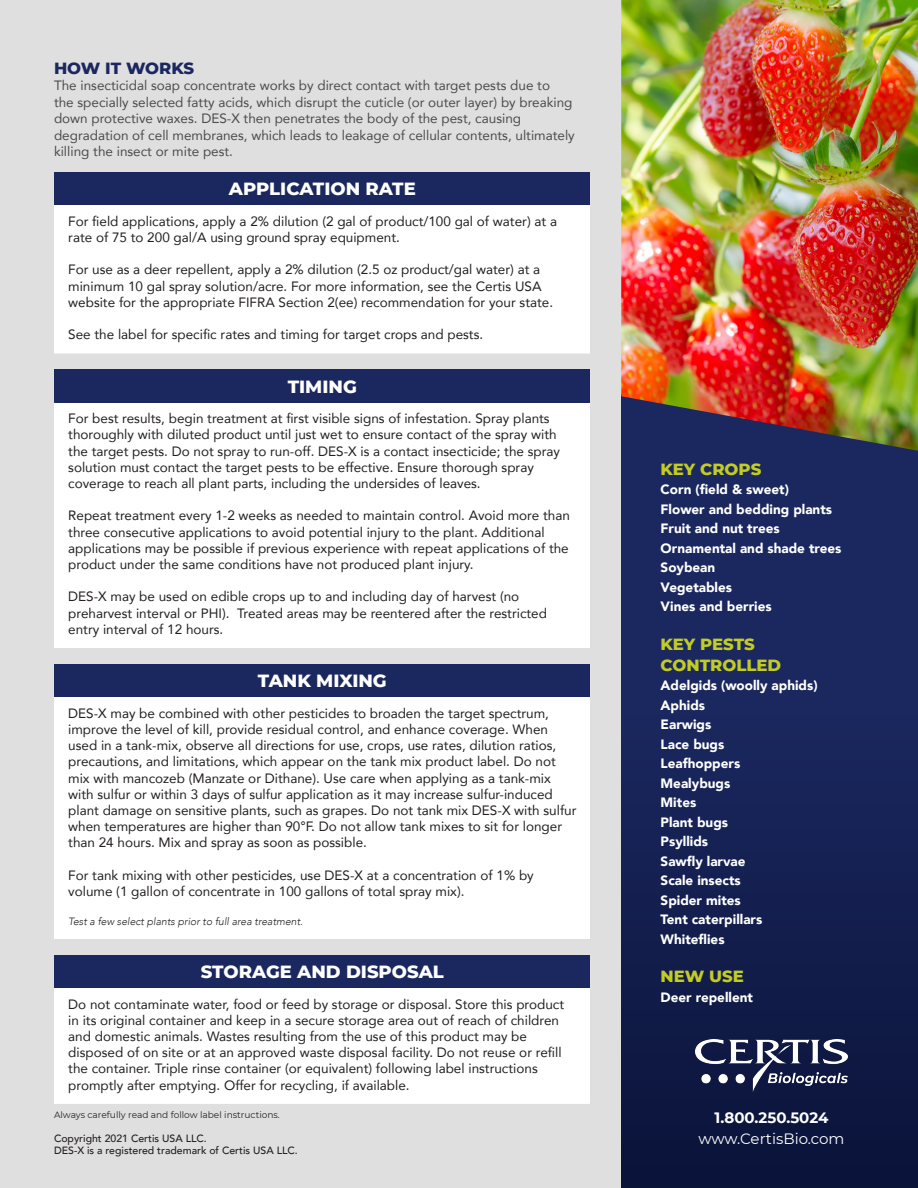
<style>
.page{position:relative;width:918px;height:1188px;background:#e0dfe0}
.page>*{position:absolute;margin:0;border:0;box-sizing:border-box;transform-origin:0 0}
.t1{font:800 18px "Montserrat";color:#fff}
.t2{font:800 16.5px "Montserrat";color:#c2cc21}
.t3{font:800 16.5px "Montserrat";color:#1b285f}
.t4{font:15px "Montserrat";color:#fff}
.t5{font:700 15px "Montserrat";color:#fff}
.t6{font:13.5px/16.2px "Avenir";color:#231f20}
.t7{font:13.5px/16.5px "Avenir";color:#4b4b4b}
.t8{font:900 13.5px "Avenir";color:#fff}
.t9{font:500 10.5px/12px "Avenir";color:#231f20}
.t10{font:italic 300 10.5px "Avenir";color:#231f20}
.t11{font:9px "Montserrat";color:#231f20}
</style>
<div class="page">
<div style="left:621px;top:394px;width:297px;height:794px;background:#1b285f"></div>
<div style="left:621px;top:711px;width:297px;height:477px;background:linear-gradient(to bottom,#1b285f,#0a1338)"></div>
<div style="left:55px;top:172px;width:535px;height:34px;background:#1b285f"></div>
<div style="left:55px;top:206px;width:535px;height:147px;background:#fff"></div>
<hr style="left:54px;top:206px;width:2px;height:146px;background:#fff">
<hr style="left:54px;top:352px;width:536px;height:1px;background:#fff">
<div style="left:55px;top:664px;width:535px;height:33px;background:#1b285f"></div>
<div style="left:55px;top:697px;width:535px;height:241px;background:#fff"></div>
<hr style="left:54px;top:697px;width:2px;height:240px;background:#fff">
<hr style="left:54px;top:937px;width:536px;height:2px;background:#fff">
<div style="left:55px;top:955px;width:535px;height:33px;background:#1b285f"></div>
<div style="left:55px;top:988px;width:535px;height:115px;background:#fff"></div>
<hr style="left:54px;top:988px;width:2px;height:114px;background:#fff">
<hr style="left:54px;top:1102px;width:536px;height:2px;background:#fff">
<img style="left:621px;top:0;width:297px;height:451px">
<div style="left:55px;top:369px;width:535px;height:34px;background:#1b285f"></div>
<div style="left:55px;top:403px;width:535px;height:244px;background:#fff"></div>
<hr style="left:54px;top:403px;width:2px;height:244px;background:#fff">
<hr style="left:54px;top:647px;width:536px;height:1px;background:#fff">
<img style="left:695px;top:1040px;width:153px;height:52px">
<p class="t3" style="left:54px;top:56px;width:142px">HOW IT WORKS</p>
<p class="t7" style="left:54px;top:77px;width:522px">The insecticidal soap concentrate works by direct contact with target pests due to<br>the specially selected fatty acids, which disrupt the cuticle (or outer layer) by breaking down protective waxes. DES-X then penetrates the body of the pest, causing degradation of cell membranes, which leads to leakage of cellular contents, ultimately killing the insect or mite pest.</p>
<p class="t1" style="left:229px;top:176px;width:188px">APPLICATION RATE</p>
<p class="t6" style="left:68px;top:213px;width:490px">For field applications, apply a 2% dilution (2 gal of product/100 gal of water) at a rate of 75 to 200 gal/A using ground spray equipment.</p>
<p class="t6" style="left:68px;top:261px;width:486px">For use as a deer repellent, apply a 2% dilution (2.5 oz product/gal water) at a minimum 10 gal spray solution/acre. For more information, see the Certis USA website for the appropriate FIFRA Section 2(ee) recommendation for your state.</p>
<p class="t6" style="left:68px;top:326px;width:416px">See the label for specific rates and timing for target crops and pests.</p>
<p class="t1" style="left:288px;top:373px;width:71px">TIMING</p>
<p class="t6" style="left:68px;top:410px;width:493px">For best results, begin treatment at first visible signs of infestation. Spray plants thoroughly with diluted product until just wet to ensure contact of the spray with the target pests. Do not spray to run-off. DES-X is a contact insecticide; the spray solution must contact the target pests to be effective. Ensure thorough spray coverage to reach all plant parts, including the undersides of leaves.</p>
<p class="t6" style="left:68px;top:507px;width:503px">Repeat treatment every 1-2 weeks as needed to maintain control. Avoid more than three consecutive applications to avoid potential injury to the plant. Additional applications may be possible if previous experience with repeat applications of the product under the same conditions have not produced plant injury.</p>
<p class="t6" style="left:68px;top:588px;width:480px">DES-X may be used on edible crops up to and including day of harvest (no preharvest interval or PHI). Treated areas may be reentered after the restricted entry interval of 12 hours.</p>
<p class="t1" style="left:258px;top:668px;width:130px">TANK MIXING</p>
<p class="t6" style="left:68px;top:705px;width:510px">DES-X may be combined with other pesticides to broaden the target spectrum, improve the level of kill, provide residual control, and enhance coverage. When used in a tank-mix, observe all directions for use, crops, use rates, dilution ratios, precautions, and limitations, which appear on the tank mix product label. Do not mix with mancozeb (Manzate or Dithane). Use care when applying as a tank-mix with sulfur or within 3 days of sulfur application as it may increase sulfur-induced plant damage on sensitive plants, such as grapes. Do not tank mix DES-X with sulfur when temperatures are higher than 90°F. Do not allow tank mixes to sit for longer than 24 hours. Mix and spray as soon as possible.</p>
<p class="t6" style="left:68px;top:867px;width:467px">For tank mixing with other pesticides, use DES-X at a concentration of 1% by volume (1 gallon of concentrate in 100 gallons of total spray mix).</p>
<p class="t10" style="left:68px;top:915px;width:236px">Test a few select plants prior to full area treatment.</p>
<p class="t1" style="left:201px;top:958px;width:245px">STORAGE AND DISPOSAL</p>
<p class="t6" style="left:68px;top:995px;width:497px">Do not contaminate water, food or feed by storage or disposal. Store this product in its original container and keep in a secure storage area out of reach of children and domestic animals. Wastes resulting from the use of this product may be disposed of on site or at an approved waste disposal facility. Do not reuse or refill the container. Triple rinse container (or equivalent) following label instructions promptly after emptying. Offer for recycling, if available.</p>
<p class="t11" style="left:54px;top:1109px;width:227px">Always carefully read and follow label instructions.</p>
<p class="t9" style="left:54px;top:1132px;width:245px">Copyright 2021 Certis USA LLC.<br>DES-X is a registered trademark of Certis USA LLC.</p>
<p class="t2" style="left:661px;top:457px;width:102px">KEY CROPS</p>
<p class="t8" style="left:661px;top:478px;width:130px">Corn (field &amp; sweet)</p>
<p class="t8" style="left:661px;top:498px;width:173px">Flower and bedding plants</p>
<p class="t8" style="left:661px;top:517px;width:121px">Fruit and nut trees</p>
<p class="t8" style="left:661px;top:537px;width:182px">Ornamental and shade trees</p>
<p class="t8" style="left:661px;top:556px;width:56px">Soybean</p>
<p class="t8" style="left:661px;top:576px;width:73px">Vegetables</p>
<p class="t8" style="left:661px;top:595px;width:113px">Vines and berries</p>
<p class="t2" style="left:661px;top:632px;width:96px">KEY PESTS</p>
<p class="t2" style="left:661px;top:653px;width:122px">CONTROLLED</p>
<p class="t8" style="left:661px;top:674px;width:159px">Adelgids (woolly aphids)</p>
<p class="t8" style="left:661px;top:694px;width:46px">Aphids</p>
<p class="t8" style="left:661px;top:713px;width:52px">Earwigs</p>
<p class="t8" style="left:661px;top:733px;width:65px">Lace bugs</p>
<p class="t8" style="left:661px;top:752px;width:81px">Leafhoppers</p>
<p class="t8" style="left:661px;top:772px;width:71px">Mealybugs</p>
<p class="t8" style="left:661px;top:791px;width:37px">Mites</p>
<p class="t8" style="left:661px;top:811px;width:69px">Plant bugs</p>
<p class="t8" style="left:661px;top:830px;width:49px">Psyllids</p>
<p class="t8" style="left:661px;top:850px;width:87px">Sawfly larvae</p>
<p class="t8" style="left:661px;top:869px;width:82px">Scale insects</p>
<p class="t8" style="left:661px;top:889px;width:82px">Spider mites</p>
<p class="t8" style="left:661px;top:908px;width:103px">Tent caterpillars</p>
<p class="t8" style="left:661px;top:928px;width:66px">Whiteflies</p>
<p class="t2" style="left:661px;top:965px;width:85px">NEW USE</p>
<p class="t8" style="left:661px;top:986px;width:94px">Deer repellent</p>
<p class="t5" style="left:715px;top:1106px;width:115px">1.800.250.5024</p>
<p class="t4" style="left:698px;top:1128px;width:148px">www.CertisBio.com</p>
</div>
